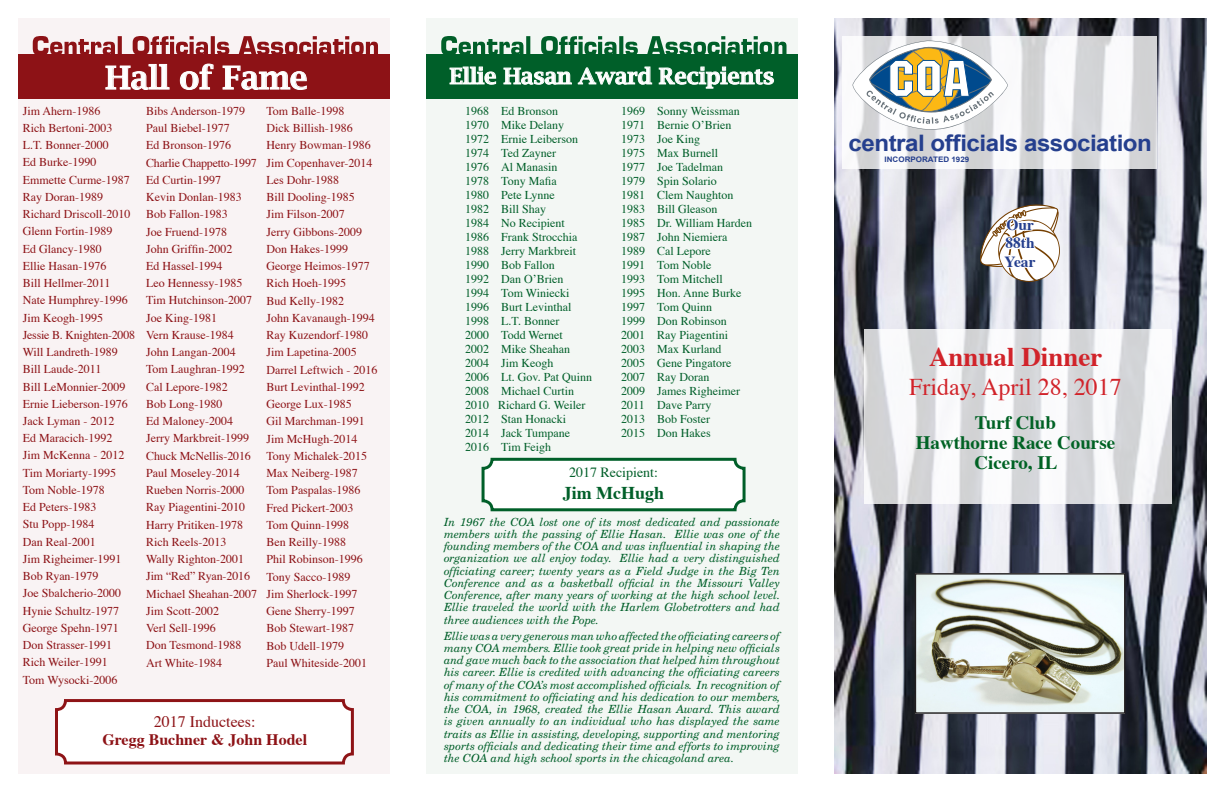
<style>
.page{position:relative;width:1224px;height:792px;background:#fff}
.page>*{position:absolute;margin:0;border:0;box-sizing:border-box;transform-origin:0 0}
.t1{font:600 32px "Lucida Bright";color:#fff}
.t2{font:700 27px "Times";color:#d1232a}
.t3{font:24px "Times";color:#d1232a}
.t4{font:700 22.7px "Arial";letter-spacing:-.02em;color:#253f8e;scale:1.06 1}
.t5{font:600 22px "Lucida Bright";color:#fff}
.t6{font:700 19px/20px "Times";color:#006224;text-align:center}
.t7{font:700 18px "Times";color:#005f29}
.t8{font:700 16px "Times";color:#8d1216}
.t9{font:16px "Times";color:#8d1216}
.t10{font:700 15.5px/18.6px "Times";color:#253f8e;text-align:justify}
.t11{font:14px "Times";color:#005f29}
.t12{font:12px/17.2px "Times";color:#8d1216}
.t13{font:12px/14px "Times";color:#005f29}
.t14{font:italic 11.2px/12.3px "New Century Schlbk";color:#005f29;text-align:justify}
.t15{font:700 7.6px "Arial";color:#253f8e;scale:1.06 1}
</style>
<div class="page">
<div style="left:18px;top:18px;width:372px;height:756px;background:#f9f3f4"></div>
<div style="left:426px;top:18px;width:372px;height:756px;background:#f3f7f4"></div>
<img style="left:834px;top:18px;width:372px;height:755px">
<div style="left:483px;top:459px;width:261px;height:51px;background:#fff;border-radius:9px"></div>
<div style="left:482px;top:458px;width:264px;height:53px;border:3px solid #005f29;border-radius:9px"></div>
<img style="left:917px;top:575px;width:207px;height:137px">
<div style="left:915px;top:573px;width:211px;height:141px;border:1px solid #231f20"></div>
<svg style="left:864px;top:329px;width:308px;height:175px"></svg>
<svg style="left:842px;top:36px;width:315px;height:132px"></svg>
<div style="left:18px;top:54px;width:372px;height:45px;background:#8d1216"></div>
<svg style="left:105px;top:64px;width:65px;height:26px"></svg>
<svg style="left:180px;top:64px;width:34px;height:26px"></svg>
<svg style="left:223px;top:66px;width:84px;height:24px"></svg>
<svg style="left:33px;top:36px;width:345px;height:18px"></svg>
<div style="left:426px;top:54px;width:372px;height:45px;background:#005f29"></div>
<svg style="left:450px;top:66px;width:46px;height:19px"></svg>
<svg style="left:503px;top:68px;width:69px;height:17px"></svg>
<svg style="left:578px;top:66px;width:74px;height:19px"></svg>
<svg style="left:659px;top:66px;width:115px;height:23px"></svg>
<svg style="left:441px;top:36px;width:346px;height:18px"></svg>
<div style="left:56px;top:701px;width:296px;height:62px;background:#fff;border-radius:9px"></div>
<div style="left:55px;top:699px;width:299px;height:66px;border:3px solid #8e1316;border-radius:9px"></div>
<svg style="left:978px;top:200px;width:83px;height:96px"></svg>
<svg style="left:853px;top:41px;width:155px;height:89px"></svg>
<h1 class="t1" style="left:105px;top:59px;width:204px">Hall of Fame</h1>
<h3 class="t5" style="left:450px;top:64px;width:326px">Ellie Hasan Award Recipients</h3>
<p class="t12" style="left:23px;top:101px;width:114px">Jim Ahern-1986<br>Rich Bertoni-2003<br>L.T. Bonner-2000<br>Ed Burke-1990<br>Emmette Curme-1987<br>Ray Doran-1989<br>Richard Driscoll-2010<br>Glenn Fortin-1989<br>Ed Glancy-1980<br>Ellie Hasan-1976<br>Bill Hellmer-2011<br>Nate Humphrey-1996<br>Jim Keogh-1995<br>Jessie B. Knighten-2008<br>Will Landreth-1989<br>Bill Laude-2011<br>Bill LeMonnier-2009<br>Ernie Lieberson-1976<br>Jack Lyman - 2012<br>Ed Maracich-1992<br>Jim McKenna - 2012<br>Tim Moriarty-1995<br>Tom Noble-1978<br>Ed Peters-1983<br>Stu Popp-1984<br>Dan Real-2001<br>Jim Righeimer-1991<br>Bob Ryan-1979<br>Joe Sbalcherio-2000<br>Hynie Schultz-1977<br>George Spehn-1971<br>Don Strasser-1991<br>Rich Weiler-1991<br>Tom Wysocki-2006</p>
<p class="t12" style="left:146px;top:101px;width:112px">Bibs Anderson-1979<br>Paul Biebel-1977<br>Ed Bronson-1976<br>Charlie Chappetto-1997<br>Ed Curtin-1997<br>Kevin Donlan-1983<br>Bob Fallon-1983<br>Joe Fruend-1978<br>John Griffin-2002<br>Ed Hassel-1994<br>Leo Hennessy-1985<br>Tim Hutchinson-2007<br>Joe King-1981<br>Vern Krause-1984<br>John Langan-2004<br>Tom Laughran-1992<br>Cal Lepore-1982<br>Bob Long-1980<br>Ed Maloney-2004<br>Jerry Markbreit-1999<br>Chuck McNellis-2016<br>Paul Moseley-2014<br>Rueben Norris-2000<br>Ray Piagentini-2010<br>Harry Pritiken-1978<br>Rich Reels-2013<br>Wally Righton-2001<br>Jim “Red” Ryan-2016<br>Michael Sheahan-2007<br>Jim Scott-2002<br>Verl Sell-1996<br>Don Tesmond-1988<br>Art White-1984</p>
<p class="t12" style="left:266px;top:101px;width:112px">Tom Balle-1998<br>Dick Billish-1986<br>Henry Bowman-1986<br>Jim Copenhaver-2014<br>Les Dohr-1988<br>Bill Dooling-1985<br>Jim Filson-2007<br>Jerry Gibbons-2009<br>Don Hakes-1999<br>George Heimos-1977<br>Rich Hoeh-1995<br>Bud Kelly-1982<br>John Kavanaugh-1994<br>Ray Kuzendorf-1980<br>Jim Lapetina-2005<br>Darrel Leftwich - 2016<br>Burt Levinthal-1992<br>George Lux-1985<br>Gil Marchman-1991<br>Jim McHugh-2014<br>Tony Michalek-2015<br>Max Neiberg-1987<br>Tom Paspalas-1986<br>Fred Pickert-2003<br>Tom Quinn-1998<br>Ben Reilly-1988<br>Phil Robinson-1996<br>Tony Sacco-1989<br>Jim Sherlock-1997<br>Gene Sherry-1997<br>Bob Stewart-1987<br>Bob Udell-1979<br>Paul Whiteside-2001</p>
<h3 class="t9" style="left:154px;top:707px;width:103px">2017 Inductees:</h3>
<h3 class="t8" style="left:102px;top:724px;width:206px">Gregg Buchner &amp; John Hodel</h3>
<p class="t13" style="left:465px;top:103px;width:128px">1968 Ed Bronson<br>1970 Mike Delany<br>1972 Ernie Leiberson<br>1974 Ted Zayner<br>1976 Al Manasin<br>1978 Tony Mafia<br>1980 Pete Lynne<br>1982 Bill Shay<br>1984 No Recipient<br>1986 Frank Strocchia<br>1988 Jerry Markbreit<br>1990 Bob Fallon<br>1992 Dan O’Brien<br>1994 Tom Winiecki<br>1996 Burt Levinthal<br>1998 L.T. Bonner<br>2000 Todd Wernet<br>2002 Mike Sheahan<br>2004 Jim Keogh<br>2006 Lt. Gov. Pat Quinn<br>2008 Michael Curtin<br>2010 Richard G. Weiler<br>2012 Stan Honacki<br>2014 Jack Tumpane<br>2016 Tim Feigh</p>
<p class="t13" style="left:621px;top:103px;width:132px">1969 Sonny Weissman<br>1971 Bernie O’Brien<br>1973 Joe King<br>1975 Max Burnell<br>1977 Joe Tadelman<br>1979 Spin Solario<br>1981 Clem Naughton<br>1983 Bill Gleason<br>1985 Dr. William Harden<br>1987 John Niemiera<br>1989 Cal Lepore<br>1991 Tom Noble<br>1993 Tom Mitchell<br>1995 Hon. Anne Burke<br>1997 Tom Quinn<br>1999 Don Robinson<br>2001 Ray Piagentini<br>2003 Max Kurland<br>2005 Gene Pingatore<br>2007 Ray Doran<br>2009 James Righeimer<br>2011 Dave Parry<br>2013 Bob Foster<br>2015 Don Hakes</p>
<p class="t11" style="left:569px;top:459px;width:91px">2017 Recipient:</p>
<h3 class="t7" style="left:563px;top:476px;width:103px">Jim McHugh</h3>
<p class="t14" style="left:444px;top:516px;width:338px">In 1967 the COA lost one of its most dedicated and passionate members with the passing of Ellie Hasan. Ellie was one of the founding members of the COA and was influential in shaping the organization we all enjoy today. Ellie had a very distinguished officiating career; twenty years as a Field Judge in the Big Ten Conference and as a basketball official in the Missouri Valley Conference, after many years of working at the high school level.<br>Ellie traveled the world with the Harlem Globetrotters and had three audiences with the Pope.</p>
<p class="t14" style="left:444px;top:629px;width:338px">Ellie was a very generous man who affected the officiating careers of many COA members. Ellie took great pride in helping new officials and gave much back to the association that helped him throughout his career. Ellie is credited with advancing the officiating careers of many of the COA’s most accomplished officials. In recognition of his commitment to officiating and his dedication to our members, the COA, in 1968, created the Ellie Hasan Award. This award is given annually to an individual who has displayed the same traits as Ellie in assisting, developing, supporting and mentoring sports officials and dedicating their time and efforts to improving the COA and high school sports in the chicagoland area.</p>
<h3 class="t4" style="left:849px;top:128px;width:288px">central officials association</h3>
<p class="t15" style="left:885px;top:155px;width:81px">INCORPORATED 1929</p>
<p class="t10" style="left:1005px;top:213px;width:32px">Our 88th Year</p>
<h2 class="t2" style="left:929px;top:331px;width:175px">Annual Dinner</h2>
<h3 class="t3" style="left:909px;top:364px;width:214px">Friday, April 28, 2017</h3>
<h3 class="t6" style="left:916px;top:411px;width:201px">Turf Club<br>Hawthorne Race Course<br>Cicero, IL</h3>
</div>
